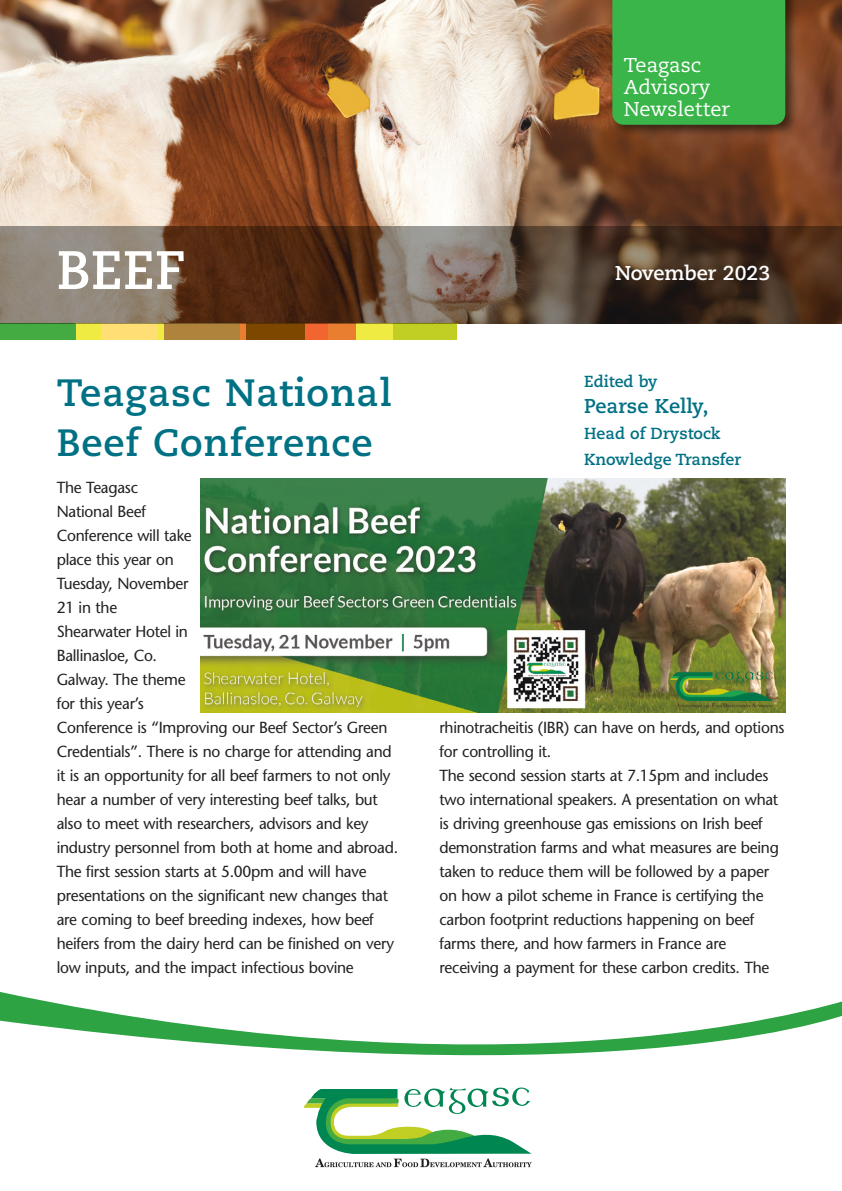
<style>
.page{position:relative;width:842px;height:1191px;background:#fff}
.page>*{position:absolute;margin:0;border:0;box-sizing:border-box;transform-origin:0 0}
.t1{font:700 54px "Caecilia";color:#fff}
.t2{font:700 38px/49.6px "Caecilia";letter-spacing:.025em;color:#007184}
.t3{font:20px/22px "Caecilia";color:#fff}
.t4{font:700 20px "Caecilia";color:#007184}
.t5{font:700 20px "Caecilia";color:#fff}
.t6{font:16px/24px "Stone Sans";letter-spacing:-.015em;color:#231f20}
.t7{font:700 16px/26px "Caecilia";color:#007184}
</style>
<div class="page">
<img style="left:0;top:0;width:842px;height:227px">
<div style="left:0;top:323px;width:76px;height:17px;background:#44aa42"></div>
<div style="left:101px;top:323px;width:57px;height:17px;background:#ffde74"></div>
<div style="left:76px;top:323px;width:25px;height:17px;background:#efeb43"></div>
<div style="left:163px;top:323px;width:77px;height:17px;background:#af833b"></div>
<div style="left:158px;top:323px;width:6px;height:17px;background:#efeb43"></div>
<div style="left:246px;top:323px;width:59px;height:17px;background:#7d4700"></div>
<div style="left:240px;top:323px;width:6px;height:17px;background:#e97d30"></div>
<div style="left:328px;top:323px;width:28px;height:17px;background:#e97d30"></div>
<div style="left:305px;top:323px;width:23px;height:17px;background:#f26430"></div>
<div style="left:392px;top:323px;width:65px;height:17px;background:#c1ce23"></div>
<div style="left:356px;top:323px;width:36px;height:17px;background:#efeb43"></div>
<img style="left:0;top:227px;width:842px;height:96px">
<img style="left:0;top:323px;width:457px;height:1px">
<img style="left:605px;top:0;width:200px;height:145px">
<div style="left:612px;top:0;width:173px;height:125px;background:#3ab54a"></div>
<svg style="left:304px;top:1087px;width:228px;height:80px"></svg>
<svg style="left:0;top:992px;width:842px;height:64px"></svg>
<img style="left:200px;top:478px;width:586px;height:234px">
<p class="t3" style="left:624px;top:56px;width:108px">Teagasc<br>Advisory<br>Newsletter</p>
<p class="t1" style="left:57px;top:247px;width:131px">BEEF</p>
<p class="t2" style="left:57px;top:372px;width:336px">Teagasc National<br>Beef Conference</p>
<p class="t6" style="left:57px;top:477px;width:343px">The Teagasc<br>National Beef<br>Conference will take<br>place this year on<br>Tuesday, November<br>21 in the<br>Shearwater Hotel in<br>Ballinasloe, Co.<br>Galway. The theme<br>for this year’s<br>Conference is “Improving our Beef Sector’s Green Credentials”. There is no charge for attending and it is an opportunity for all beef farmers to not only hear a number of very interesting beef talks, but also to meet with researchers, advisors and key industry personnel from both at home and abroad.<br>The first session starts at 5.00pm and will have presentations on the significant new changes that are coming to beef breeding indexes, how beef heifers from the dairy herd can be finished on very low inputs, and the impact infectious bovine</p>
<p class="t5" style="left:615px;top:265px;width:157px">November 2023</p>
<p class="t7" style="left:584px;top:369px;width:75px">Edited by</p>
<p class="t4" style="left:584px;top:397px;width:126px">Pearse Kelly,</p>
<p class="t7" style="left:584px;top:421px;width:159px">Head of Drystock<br>Knowledge Transfer</p>
<p class="t6" style="left:439px;top:717px;width:347px">rhinotracheitis (IBR) can have on herds, and options for controlling it.</p>
<p class="t6" style="left:439px;top:765px;width:341px">The second session starts at 7.15pm and includes two international speakers. A presentation on what is driving greenhouse gas emissions on Irish beef demonstration farms and what measures are being taken to reduce them will be followed by a paper on how a pilot scheme in France is certifying the carbon footprint reductions happening on beef farms there, and how farmers in France are receiving a payment for these carbon credits. The</p>
</div>
